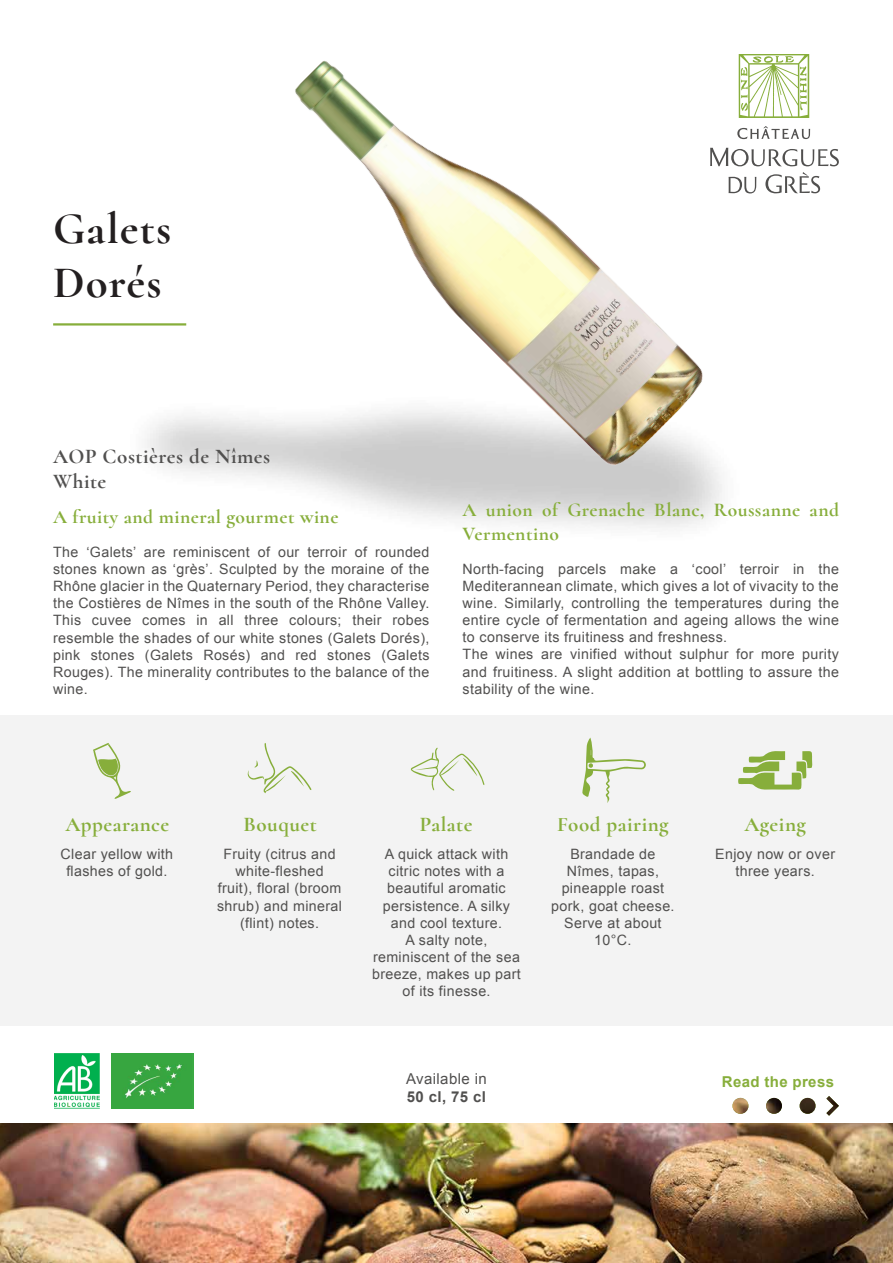
<style>
.page{position:relative;width:893px;height:1263px;background:#fff}
.page>*{position:absolute;margin:0;border:0;box-sizing:border-box;transform-origin:0 0}
.t1{font:700 45px "Cormorant";letter-spacing:.025em;color:#231f20}
.t2{font:700 21px "Cormorant";letter-spacing:.025em;color:#87ae3b}
.t3{font:700 21px "Cormorant";letter-spacing:.025em;color:#51504f}
.t4{font:700 19.5px/23.4px "Cormorant";letter-spacing:.025em;color:#87ae3b}
.t5{font:700 15px "Arial";letter-spacing:.025em;color:#87ae3b}
.t6{font:15px "Arial";letter-spacing:.025em;color:#51504f}
.t7{font:700 15px "Arial";letter-spacing:.025em;color:#51504f}
.t8{font:14.25px/17.1px "Arial";letter-spacing:.025em;color:#51504f;text-align:center}
</style>
<div class="page">
<div style="left:0;top:715px;width:893px;height:311px;background:#f3f3f3"></div>
<img style="left:800px;top:1098px;width:15px;height:16px;border-radius:8px">
<img style="left:0;top:1123px;width:893px;height:140px">
<hr style="left:53px;top:323px;width:133px;height:3px;background:#87ae3b">
<svg style="left:93px;top:743px;width:38px;height:56px"></svg>
<svg style="left:247px;top:743px;width:64px;height:50px"></svg>
<svg style="left:410px;top:748px;width:74px;height:43px"></svg>
<svg style="left:582px;top:737px;width:64px;height:66px"></svg>
<svg style="left:738px;top:751px;width:75px;height:39px"></svg>
<img style="left:766px;top:1098px;width:16px;height:16px;border-radius:8px">
<img style="left:732px;top:1098px;width:16px;height:16px;border-radius:8px">
<img style="left:826px;top:1096px;width:13px;height:20px">
<img style="left:54px;top:1053px;width:46px;height:56px">
<img style="left:111px;top:1053px;width:83px;height:55px">
<img style="left:263px;top:60px;width:449px;height:414px">
<svg style="left:737px;top:126px;width:73px;height:13px"></svg>
<svg style="left:739px;top:54px;width:70px;height:64px"></svg>
<svg style="left:710px;top:148px;width:129px;height:46px"></svg>
<p class="t1" style="left:53px;top:201px;width:120px">Galets</p>
<p class="t1" style="left:53px;top:255px;width:110px">Dorés</p>
<p class="t3" style="left:53px;top:443px;width:219px">AOP Costières de Nîmes</p>
<p class="t3" style="left:53px;top:468px;width:55px">White</p>
<p class="t4" style="left:53px;top:505px;width:287px">A fruity and mineral gourmet wine</p>
<p class="t8" style="left:53px;top:544px;width:378px;text-align:justify">The ‘Galets’ are reminiscent of our terroir of rounded stones known as ‘grès’. Sculpted by the moraine of the Rhône glacier in the Quaternary Period, they characterise the Costières de Nîmes in the south of the Rhône Valley.<br>This cuvee comes in all three colours; their robes resemble the shades of our white stones (Galets Dorés), pink stones (Galets Rosés) and red stones (Galets Rouges). The minerality contributes to the balance of the wine.</p>
<p class="t4" style="left:463px;top:498px;width:378px">A union of Grenache Blanc, Roussanne and<br>Vermentino</p>
<p class="t8" style="left:463px;top:560px;width:378px;text-align:justify">North-facing parcels make a ‘cool’ terroir in the Mediterannean climate, which gives a lot of vivacity to the wine. Similarly, controlling the temperatures during the entire cycle of fermentation and ageing allows the wine to conserve its fruitiness and freshness.</p>
<p class="t8" style="left:463px;top:646px;width:378px;text-align:justify">The wines are vinified without sulphur for more purity and fruitiness. A slight addition at bottling to assure the stability of the wine.</p>
<p class="t2" style="left:65px;top:811px;width:106px">Appearance</p>
<p class="t8" style="left:61px;top:846px;width:114px">Clear yellow with flashes of gold.</p>
<p class="t2" style="left:243px;top:811px;width:75px">Bouquet</p>
<p class="t8" style="left:217px;top:846px;width:126px">Fruity (citrus and white-fleshed fruit), floral (broom shrub) and mineral (flint) notes.</p>
<p class="t2" style="left:420px;top:811px;width:54px">Palate</p>
<p class="t8" style="left:372px;top:846px;width:150px">A quick attack with citric notes with a beautiful aromatic persistence. A silky and cool texture.<br>A salty note, reminiscent of the sea breeze, makes up part of its finesse.</p>
<p class="t6" style="left:406px;top:1069px;width:82px">Available in</p>
<p class="t7" style="left:407px;top:1087px;width:81px">50 cl, 75 cl</p>
<p class="t2" style="left:557px;top:811px;width:113px">Food pairing</p>
<p class="t8" style="left:551px;top:846px;width:125px">Brandade de<br>Nîmes, tapas, pineapple roast pork, goat cheese.</p>
<p class="t8" style="left:564px;top:914px;width:99px">Serve at about<br>10°C.</p>
<p class="t2" style="left:744px;top:811px;width:63px">Ageing</p>
<p class="t8" style="left:715px;top:846px;width:121px">Enjoy now or over three years.</p>
<p class="t5" style="left:722px;top:1071px;width:114px">Read the press</p>
</div>
